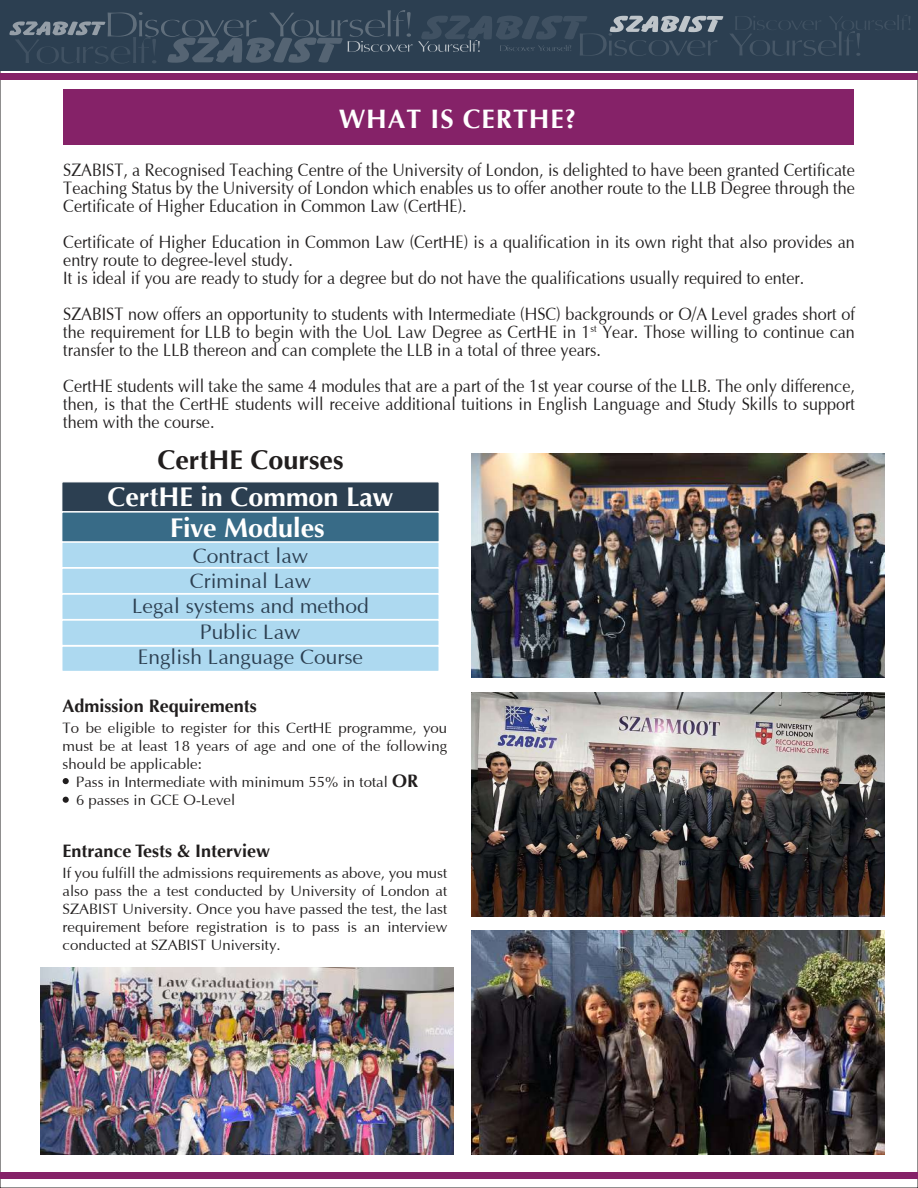
<style>
.page{position:relative;width:918px;height:1188px;background:#fff}
.page>*{position:absolute;margin:0;border:0;box-sizing:border-box;transform-origin:0 0}
.t1{font:700 27px/31px "Optima";color:#fff;text-align:center}
.t2{font:700 27px "Optima";color:#211e1e}
.t3{font:700 26.7px "Optima";letter-spacing:.035em;color:#fff}
.t4{font:21px/25.2px "Optima";color:#2c3f51;text-align:center}
.t5{font:18px/18px "Optima";color:#211e1e;text-align:justify;scale:.9 1}
.t6{font:700 18px "Optima";color:#211e1e}
.t7{font:15px/18px "Optima";color:#211e1e;text-align:justify}
.s1{font-weight:700;font-size:18px}
</style>
<div class="page">
<div style="left:0;top:73px;width:918px;height:7px;background:#852268"></div>
<div style="left:0;top:0;width:918px;height:71px;background:#2c3f51"></div>
<svg style="left:9px;top:10px;width:714px;height:54px"></svg>
<svg style="left:730px;top:15px;width:181px;height:41px"></svg>
<div style="left:63px;top:90px;width:790px;height:55px;background:#852268"></div>
<div style="left:61px;top:645px;width:379px;height:27px;background:#add9f0;border:2px solid #fff"></div>
<div style="left:61px;top:481px;width:379px;height:32px;background:#2c3f51;border:1px solid #fff"></div>
<div style="left:61px;top:511px;width:379px;height:32px;background:#386b87;border:1px solid #fff"></div>
<div style="left:61px;top:541px;width:379px;height:27px;background:#add9f0;border:2px solid #fff"></div>
<div style="left:61px;top:567px;width:379px;height:27px;background:#add9f0;border:2px solid #fff"></div>
<div style="left:61px;top:593px;width:379px;height:27px;background:#add9f0;border:2px solid #fff"></div>
<div style="left:61px;top:619px;width:379px;height:27px;background:#add9f0;border:2px solid #fff"></div>
<img style="left:472px;top:454px;width:413px;height:224px">
<img style="left:472px;top:692px;width:413px;height:224px">
<img style="left:472px;top:930px;width:413px;height:225px">
<svg style="left:63px;top:778px;width:6px;height:6px"></svg>
<svg style="left:63px;top:797px;width:6px;height:6px"></svg>
<div style="left:0;top:1172px;width:918px;height:7px;background:#852268"></div>
<img style="left:40px;top:968px;width:413px;height:187px">
<h2 class="t3" style="left:339px;top:104px;width:239px">WHAT IS CERTHE?</h2>
<p class="t5" style="left:63px;top:162px;width:881px">SZABIST, a Recognised Teaching Centre of the University of London, is delighted to have been granted Certificate Teaching Status by the University of London which enables us to offer another route to the LLB Degree through the Certificate of Higher Education in Common Law (CertHE).</p>
<p class="t5" style="left:63px;top:234px;width:881px;text-align:left">Certificate of Higher Education in Common Law (CertHE) is a qualification in its own right that also provides an entry route to degree-level study.<br>It is ideal if you are ready to study for a degree but do not have the qualifications usually required to enter.</p>
<p class="t5" style="left:63px;top:306px;width:881px">SZABIST now offers an opportunity to students with Intermediate (HSC) backgrounds or O/A Level grades short of the requirement for LLB to begin with the UoL Law Degree as CertHE in 1<sup>st</sup> Year. Those willing to continue can transfer to the LLB thereon and can complete the LLB in a total of three years.</p>
<p class="t5" style="left:63px;top:378px;width:881px">CertHE students will take the same 4 modules that are a part of the 1st year course of the LLB. The only difference, then, is that the CertHE students will receive additional tuitions in English Language and Study Skills to support them with the course.</p>
<h1 class="t2" style="left:157px;top:444px;width:188px">CertHE Courses</h1>
<h1 class="t1" style="left:107px;top:481px;width:288px">CertHE in Common Law<br>Five Modules</h1>
<p class="t4" style="left:132px;top:544px;width:238px">Contract law<br>Criminal Law<br>Legal systems and method<br>Public Law<br>English Language Course</p>
<p class="t6" style="left:63px;top:695px;width:196px">Admission Requirements</p>
<p class="t7" style="left:63px;top:720px;width:386px">To be eligible to register for this CertHE programme, you</p>
<p class="t7" style="left:63px;top:738px;width:386px">must be at least 18 years of age and one of the following</p>
<p class="t7" style="left:63px;top:756px;width:141px">should be applicable:</p>
<p class="t7" style="left:76px;top:774px;width:343px">Pass in Intermediate with minimum 55% in total <span class="s1">OR</span></p>
<p class="t7" style="left:76px;top:792px;width:161px">6 passes in GCE O-Level</p>
<p class="t6" style="left:63px;top:841px;width:209px">Entrance Tests &amp; Interview</p>
<p class="t7" style="left:63px;top:864px;width:386px">If you fulfill the admissions requirements as above, you must also pass the a test conducted by University of London at SZABIST University. Once you have passed the test, the last requirement before registration is to pass is an interview conducted at SZABIST University.</p>
</div>
